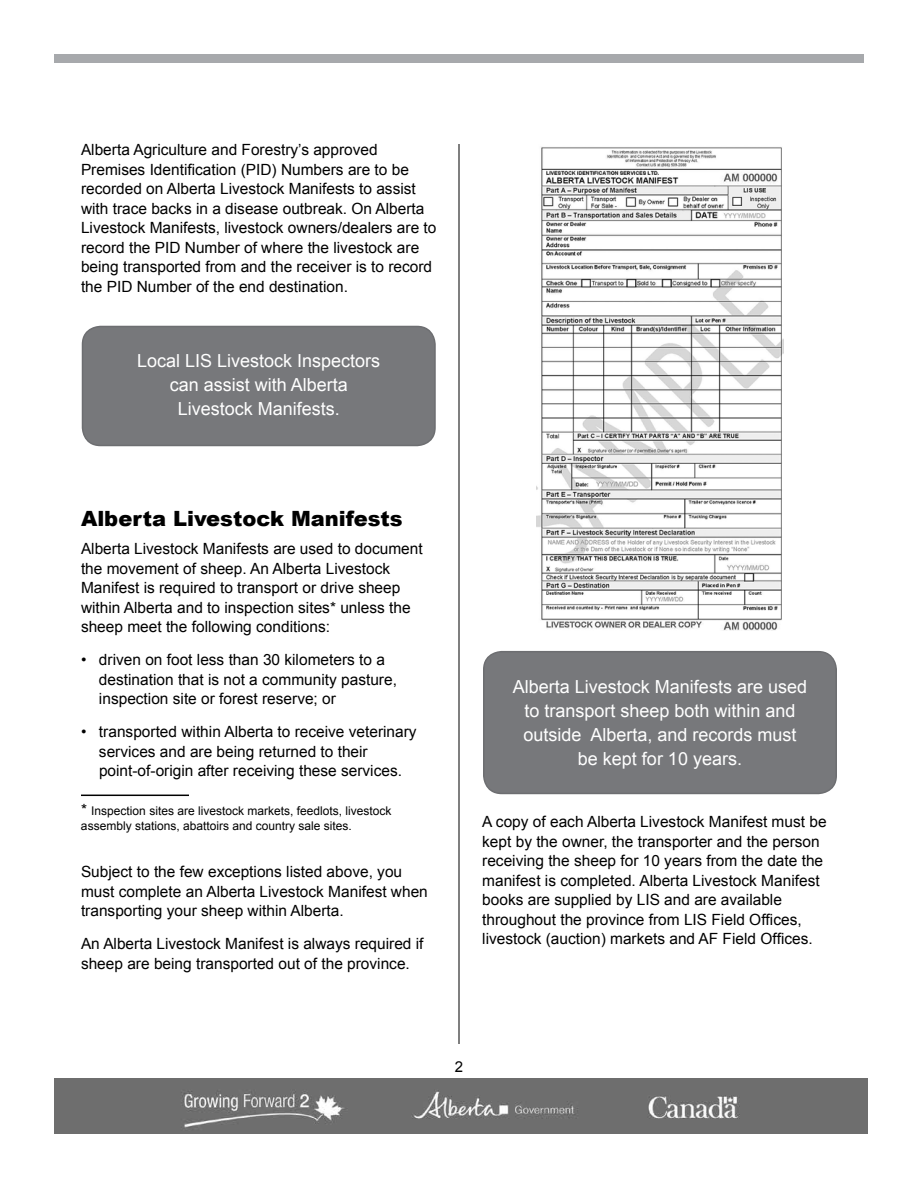
<style>
.page{position:relative;width:918px;height:1188px;background:#fff}
.page>*{position:absolute;margin:0;border:0;box-sizing:border-box;transform-origin:0 0}
.t1{font:900 21px "Arial";color:#000}
.t2{font:18px/24px "Arial";color:#fff;text-align:center}
.t3{font:15.45px/19.5px "Arial";color:#000}
.t4{font:15px "Arial";color:#000}
.t5{font:12px/15px "Arial";color:#000}
.s1{font-size:15.45px}
</style>
<div class="page">
<div style="left:54px;top:54px;width:810px;height:9px;background:#a7a9ac"></div>
<div style="left:82px;top:326px;width:353px;height:119px;background:#77787b;border-radius:18px"></div>
<div style="left:82px;top:326px;width:354px;height:120px;border:2px solid #6d6e71;border-radius:18px"></div>
<hr style="left:81px;top:795px;width:108px;height:1px;background:#000">
<img style="left:537px;top:147px;width:246px;height:484px">
<div style="left:484px;top:652px;width:352px;height:141px;background:#77787b;border-radius:18px"></div>
<div style="left:483px;top:651px;width:354px;height:143px;border:2px solid #6d6e71;border-radius:18px"></div>
<hr style="left:459px;top:144px;width:1px;height:900px;background:#000">
<img style="left:55px;top:1078px;width:813px;height:55px">
<p class="t3" style="left:81px;top:140px;width:357px">Alberta Agriculture and Forestry’s approved Premises Identification (PID) Numbers are to be recorded on Alberta Livestock Manifests to assist with trace backs in a disease outbreak. On Alberta Livestock Manifests, livestock owners/dealers are to record the PID Number of where the livestock are being transported from and the receiver is to record the PID Number of the end destination.</p>
<p class="t2" style="left:137px;top:349px;width:245px">Local LIS Livestock Inspectors can assist with Alberta<br>Livestock Manifests.</p>
<h1 class="t1" style="left:81px;top:503px;width:323px">Alberta Livestock Manifests</h1>
<p class="t3" style="left:81px;top:539px;width:343px">Alberta Livestock Manifests are used to document the movement of sheep. An Alberta Livestock Manifest is required to transport or drive sheep within Alberta and to inspection sites* unless the sheep meet the following conditions:</p>
<p class="t3" style="left:99px;top:650px;width:299px;text-indent:-18px">• driven on foot less than 30 kilometers to a destination that is not a community pasture, inspection site or forest reserve; or</p>
<p class="t3" style="left:99px;top:722px;width:319px;text-indent:-18px">• transported within Alberta to receive veterinary services and are being returned to their point-of-origin after receiving these services.</p>
<p class="t5" style="left:81px;top:803px;width:312px"><span class="s1">*</span> Inspection sites are livestock markets, feedlots, livestock assembly stations, abattoirs and country sale sites.</p>
<p class="t3" style="left:81px;top:862px;width:348px">Subject to the few exceptions listed above, you must complete an Alberta Livestock Manifest when transporting your sheep within Alberta.</p>
<p class="t3" style="left:81px;top:934px;width:344px">An Alberta Livestock Manifest is always required if sheep are being transported out of the province.</p>
<p class="t2" style="left:513px;top:674px;width:296px">Alberta Livestock Manifests are used to transport sheep both within and outside Alberta, and records must be kept for 10 years.</p>
<p class="t3" style="left:482px;top:812px;width:346px">A copy of each Alberta Livestock Manifest must be kept by the owner, the transporter and the person receiving the sheep for 10 years from the date the manifest is completed. Alberta Livestock Manifest books are supplied by LIS and are available throughout the province from LIS Field Offices, livestock (auction) markets and AF Field Offices.</p>
<p class="t4" style="left:455px;top:1057px;width:10px">2</p>
</div>
